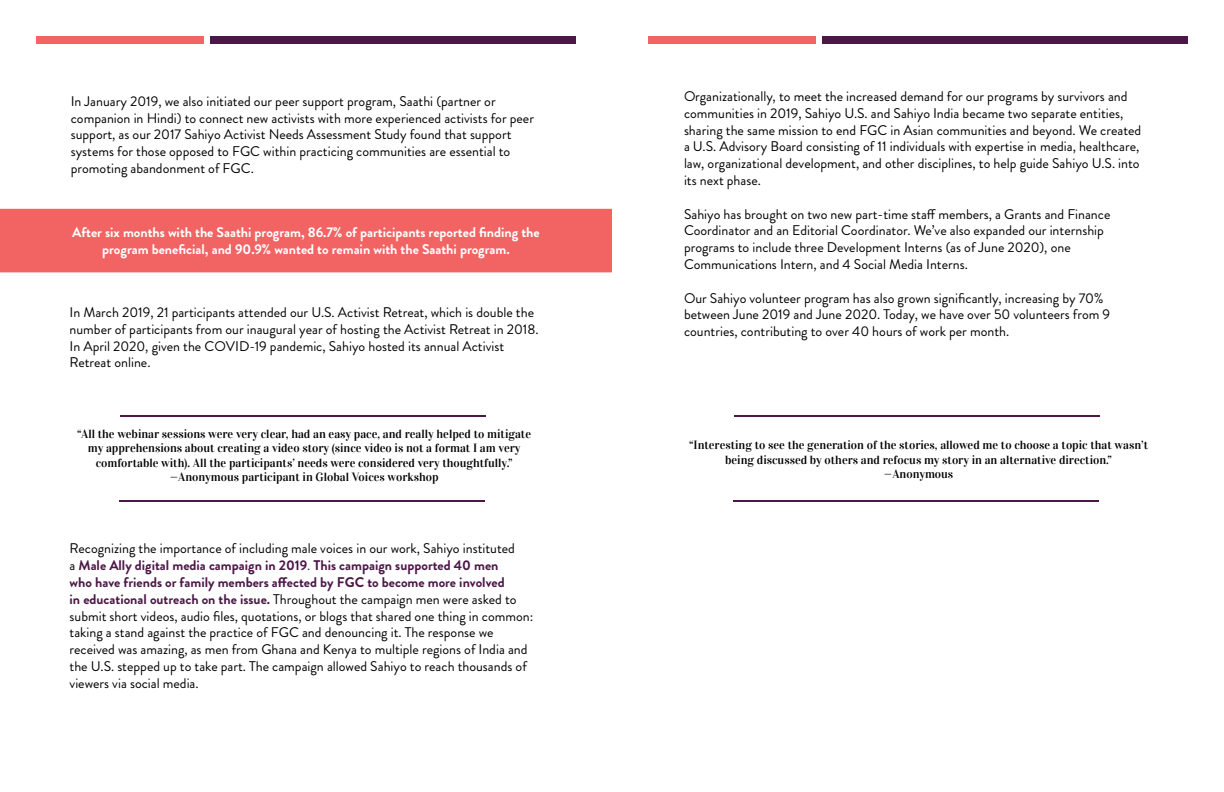
<style>
.page{position:relative;width:1224px;height:792px;background:#fff}
.page>*{position:absolute;margin:0;border:0;box-sizing:border-box;transform-origin:0 0}
.t1{font:14px/16.8px "Brandon Grotesque";color:#000}
.t2{font:700 14px/16.8px "Brandon Grotesque";color:#fff;text-align:center}
.t3{font:12px/14.4px "Vidaloka";color:#000;text-align:center}
.s1{font-weight:700;color:#4b1746}
.s2{color:#4b1746}
.s3{color:#000101}
</style>
<div class="page">
<div style="left:36px;top:36px;width:168px;height:7px;background:#f16463"></div>
<div style="left:210px;top:36px;width:366px;height:7px;background:#4b1746"></div>
<div style="left:0;top:209px;width:611px;height:63px;background:#f16463"></div>
<hr style="left:119px;top:500px;width:366px;height:2px;background:#4b1746">
<hr style="left:120px;top:415px;width:366px;height:1px;background:#4b1746">
<div style="left:648px;top:36px;width:168px;height:7px;background:#f16463"></div>
<div style="left:822px;top:36px;width:366px;height:7px;background:#4b1746"></div>
<hr style="left:733px;top:500px;width:366px;height:2px;background:#4b1746">
<hr style="left:734px;top:415px;width:366px;height:1px;background:#4b1746">
<p class="t1" style="left:71px;top:93px;width:465px">In January 2019, we also initiated our peer support program, Saathi (partner or companion in Hindi) to connect new activists with more experienced activists for peer support, as our 2017 Sahiyo Activist Needs Assessment Study found that support systems for those opposed to FGC within practicing communities are essential to promoting abandonment of FGC.</p>
<p class="t2" style="left:72px;top:224px;width:469px">After six months with the Saathi program, 86.7% of participants reported finding the program beneficial, and 90.9% wanted to remain with the Saathi program.</p>
<p class="t1" style="left:70px;top:304px;width:471px">In March 2019, 21 participants attended our U.S. Activist Retreat, which is double the number of participants from our inaugural year of hosting the Activist Retreat in 2018.<br>In April 2020, given the COVID-19 pandemic, Sahiyo hosted its annual Activist Retreat online.</p>
<p class="t3" style="left:77px;top:427px;width:455px">“All the webinar sessions were very clear, had an easy pace, and really helped to mitigate my apprehensions about creating a video story (since video is not a format I am very comfortable with). All the participants’ needs were considered very thoughtfully.” —Anonymous participant in Global Voices workshop</p>
<p class="t1" style="left:70px;top:540px;width:465px">Recognizing the importance of including male voices in our work, Sahiyo instituted<br>a <span class="s1">Male Ally digital media campaign in 2019</span><span class="s2">.</span> <span class="s1">This campaign supported 40 men<br>who have friends or family members affected by FGC to become more involved<br>in educational outreach on the issue.</span> <span class="s3">T</span>hroughout the campaign men were asked to submit short videos, audio files, quotations, or blogs that shared one thing in common: taking a stand against the practice of FGC and denouncing it. The response we received was amazing, as men from Ghana and Kenya to multiple regions of India and the U.S. stepped up to take part. The campaign allowed Sahiyo to reach thousands of viewers via social media.</p>
<p class="t1" style="left:684px;top:88px;width:459px">Organizationally, to meet the increased demand for our programs by survivors and communities in 2019, Sahiyo U.S. and Sahiyo India became two separate entities, sharing the same mission to end FGC in Asian communities and beyond. We created a U.S. Advisory Board consisting of 11 individuals with expertise in media, healthcare, law, organizational development, and other disciplines, to help guide Sahiyo U.S. into its next phase.</p>
<p class="t1" style="left:684px;top:206px;width:428px">Sahiyo has brought on two new part-time staff members, a Grants and Finance Coordinator and an Editorial Coordinator. We’ve also expanded our internship programs to include three Development Interns (as of June 2020), one Communications Intern, and 4 Social Media Interns.</p>
<p class="t1" style="left:684px;top:290px;width:428px">Our Sahiyo volunteer program has also grown significantly, increasing by 70% between June 2019 and June 2020. Today, we have over 50 volunteers from 9 countries, contributing to over 40 hours of work per month.</p>
<p class="t3" style="left:689px;top:438px;width:460px">“Interesting to see the generation of the stories, allowed me to choose a topic that wasn’t being discussed by others and refocus my story in an alternative direction.” —Anonymous</p>
</div>
